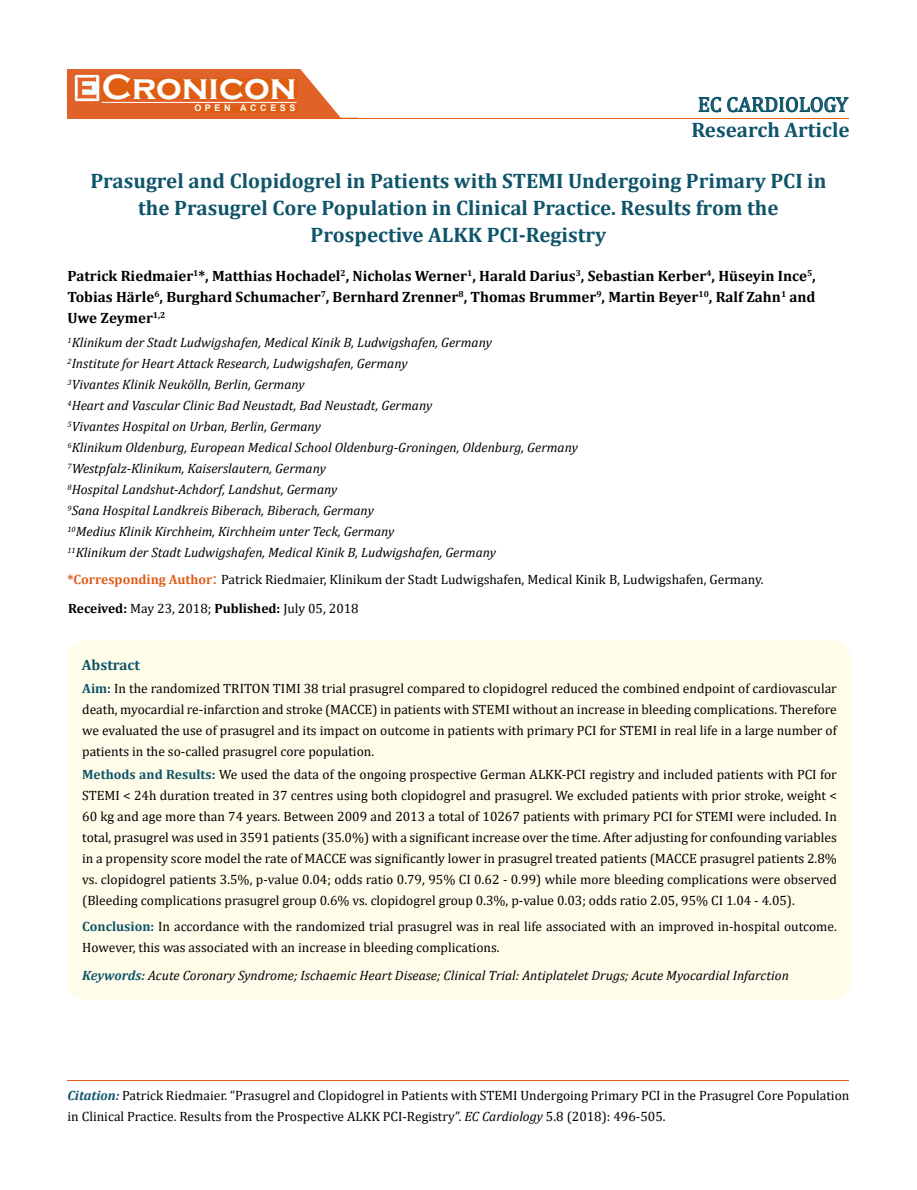
<style>
.page{position:relative;width:917px;height:1190px;background:#fff}
.page>*{position:absolute;margin:0;border:0;box-sizing:border-box;transform-origin:0 0}
.t1{font:700 36px "Copperplate Gothic";color:#fff}
.t2{font:700 21px/27px "Cambria";color:#0e546a;text-align:center}
.t3{font:21px "Cambria";color:#0e546a}
.t4{font:700 15px/21px "Cambria";color:#000;text-align:justify}
.t5{font:700 15px "Cambria";color:#0e546a}
.t6{font:13.5px/21px "Cambria";color:#000}
.t7{font:italic 13.5px/21px "Cambria";color:#000}
.t8{font:700 9px "Arial";letter-spacing:.4em;color:#fff}
.s1{font-weight:700;color:#e05d1a}
.s2{font-size:18px;color:#e05d1a}
.s3{font-weight:700}
.s4{font-weight:700;color:#0e546a}
.s5{font-weight:700;font-style:italic;color:#0e546a}
.s6{font-style:italic}
</style>
<div class="page">
<div style="left:67px;top:70px;width:290px;height:49px;background:#e06228"></div>
<svg style="left:300px;top:69px;width:58px;height:49px"></svg>
<img style="left:75px;top:75px;width:24px;height:26px">
<div style="left:102px;top:79px;width:195px;height:21px;background:#df5d11"></div>
<div style="left:194px;top:105px;width:103px;height:7px;background:#df5d11"></div>
<svg style="left:698px;top:97px;width:150px;height:15px"></svg>
<hr style="left:102px;top:102px;width:194px;height:1px;background:#fff">
<hr style="left:279px;top:118px;width:569px;height:1px;background:#e05d1a">
<hr style="left:67px;top:1080px;width:782px;height:1px;background:#e05d1a">
<div style="left:68px;top:640px;width:782px;height:359px;background:#fffde9;border-radius:18px"></div>
<h1 class="t1" style="left:102px;top:68px;width:196px">Cronicon</h1>
<p class="t8" style="left:194px;top:102px;width:103px">OPEN ACCESS</p>
<h2 class="t3" style="left:697px;top:92px;width:152px">EC CARDIOLOGY</h2>
<h2 class="t2" style="left:691px;top:116px;width:160px">Research Article</h2>
<h2 class="t2" style="left:90px;top:166px;width:737px">Prasugrel and Clopidogrel in Patients with STEMI Undergoing Primary PCI in the Prasugrel Core Population in Clinical Practice. Results from the<br>Prospective ALKK PCI-Registry</h2>
<p class="t4" style="left:67px;top:265px;width:749px">Patrick Riedmaier<sup>1</sup>*, Matthias Hochadel<sup>2</sup>, Nicholas Werner<sup>1</sup>, Harald Darius<sup>3</sup>, Sebastian Kerber<sup>4</sup>, Hüseyin Ince<sup>5</sup>, Tobias Härle<sup>6</sup>, Burghard Schumacher<sup>7</sup>, Bernhard Zrenner<sup>8</sup>, Thomas Brummer<sup>9</sup>, Martin Beyer<sup>10</sup>, Ralf Zahn<sup>1</sup> and Uwe Zeymer<sup>1,2</sup></p>
<p class="t7" style="left:67px;top:332px;width:512px"><sup>1</sup>Klinikum der Stadt Ludwigshafen, Medical Kinik B, Ludwigshafen, Germany<br><sup>2</sup>Institute for Heart Attack Research, Ludwigshafen, Germany<br><sup>3</sup>Vivantes Klinik Neukölln, Berlin, Germany<br><sup>4</sup>Heart and Vascular Clinic Bad Neustadt, Bad Neustadt, Germany<br><sup>5</sup>Vivantes Hospital on Urban, Berlin, Germany<br><sup>6</sup>Klinikum Oldenburg, European Medical School Oldenburg-Groningen, Oldenburg, Germany <sup>7</sup>Westpfalz-Klinikum, Kaiserslautern, Germany<br><sup>8</sup>Hospital Landshut-Achdorf, Landshut, Germany<br><sup>9</sup>Sana Hospital Landkreis Biberach, Biberach, Germany<br><sup>10</sup>Medius Klinik Kirchheim, Kirchheim unter Teck, Germany<br><sup>11</sup>Klinikum der Stadt Ludwigshafen, Medical Kinik B, Ludwigshafen, Germany</p>
<p class="t6" style="left:67px;top:565px;width:697px;line-height:28.5px"><span class="s1">*Corresponding Author</span><span class="s2">:</span> Patrick Riedmaier, Klinikum der Stadt Ludwigshafen, Medical Kinik B, Ludwigshafen, Germany.<br><span class="s3">Received:</span> May 23, 2018; <span class="s3">Published:</span> July 05, 2018</p>
<p class="t5" style="left:82px;top:654px;width:60px">Abstract</p>
<p class="t6" style="left:82px;top:678px;width:756px;text-align:justify"><span class="s4">Aim:</span> In the randomized TRITON TIMI 38 trial prasugrel compared to clopidogrel reduced the combined endpoint of cardiovascular death, myocardial re-infarction and stroke (MACCE) in patients with STEMI without an increase in bleeding complications. Therefore we evaluated the use of prasugrel and its impact on outcome in patients with primary PCI for STEMI in real life in a large number of patients in the so-called prasugrel core population.</p>
<p class="t6" style="left:82px;top:763px;width:756px;text-align:justify"><span class="s4">Methods and Results:</span> We used the data of the ongoing prospective German ALKK-PCI registry and included patients with PCI for STEMI &lt; 24h duration treated in 37 centres using both clopidogrel and prasugrel. We excluded patients with prior stroke, weight &lt; 60 kg and age more than 74 years. Between 2009 and 2013 a total of 10267 patients with primary PCI for STEMI were included. In total, prasugrel was used in 3591 patients (35.0%) with a significant increase over the time. After adjusting for confounding variables in a propensity score model the rate of MACCE was significantly lower in prasugrel treated patients (MACCE prasugrel patients 2.8% vs. clopidogrel patients 3.5%, p-value 0.04; odds ratio 0.79, 95% CI 0.62 - 0.99) while more bleeding complications were observed (Bleeding complications prasugrel group 0.6% vs. clopidogrel group 0.3%, p-value 0.03; odds ratio 2.05, 95% CI 1.04 - 4.05).</p>
<p class="t6" style="left:82px;top:916px;width:756px"><span class="s4">Conclusion:</span> In accordance with the randomized trial prasugrel was in real life associated with an improved in-hospital outcome.<br>However, this was associated with an increase in bleeding complications.</p>
<p class="t7" style="left:82px;top:964px;width:708px"><span class="s4">Keywords:</span> Acute Coronary Syndrome; Ischaemic Heart Disease; Clinical Trial: Antiplatelet Drugs; Acute Myocardial Infarction</p>
<p class="t6" style="left:67px;top:1084px;width:783px"><span class="s5">Citation:</span> Patrick Riedmaier. “Prasugrel and Clopidogrel in Patients with STEMI Undergoing Primary PCI in the Prasugrel Core Population in Clinical Practice. Results from the Prospective ALKK PCI-Registry”. <span class="s6">EC Cardiology</span> 5.8 (2018): 496-505.</p>
</div>
